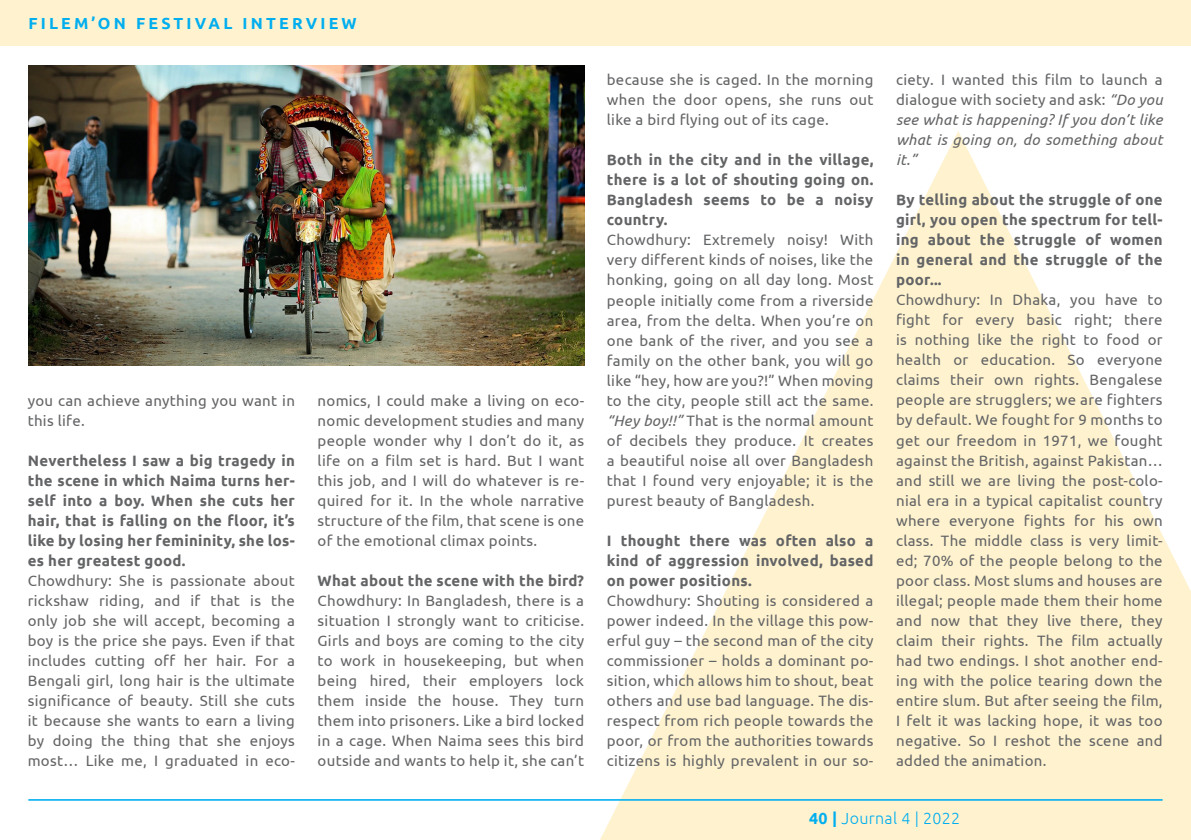
<style>
.page{position:relative;width:1191px;height:840px;background:#fff}
.page>*{position:absolute;margin:0;border:0;box-sizing:border-box;transform-origin:0 0}
.t1{font:700 16px "Ubuntu";letter-spacing:.2em;color:#00aeef}
.t2{font:300 16px "Ubuntu";letter-spacing:.02em;color:#00aeef}
.t3{font:15px/20px "Ubuntu";letter-spacing:.02em;color:#636466;text-align:justify}
.t4{font:700 15px/20px "Ubuntu";letter-spacing:.02em;color:#636466;text-align:justify}
.t5{font:italic 15px/20px "Ubuntu";letter-spacing:.02em;color:#636466;text-align:justify}
.s1{font-style:italic}
.s2{font-style:normal}
.s3{font-weight:700}
</style>
<div class="page">
<div style="left:0;top:0;width:1191px;height:45px;background:#fff3cf"></div>
<svg style="left:533px;top:131px;width:658px;height:708px;fill:#fff3cf"></svg>
<hr style="left:28px;top:798px;width:1134px;height:2px;background:#00aeef">
<img style="left:28px;top:65px;width:556px;height:300px">
<p class="t1" style="left:28px;top:14px;width:144px">Fil em’on Festi</p>
<p class="t1" style="left:195px;top:14px;width:27px">val</p>
<p class="t1" style="left:243px;top:14px;width:113px">Int er vi ew</p>
<p class="t3" style="left:28px;top:390px;width:269px">you can achieve anything you want in this life.</p>
<p class="t4" style="left:28px;top:450px;width:269px">N evertheless I saw a big tragedy in the scene in which Naima turns her&shy;self into a boy. When she cuts her hair, that is falling on the floor, it’s like by losing her femininity, she los&shy;es her greatest good.</p>
<p class="t3" style="left:28px;top:570px;width:269px">Chowdhury: She is passionate about rickshaw riding, and if that is the only job she will accept, becoming a boy is the price she pays. Even if that includes cutting off her hair. For a Bengali girl, long hair is the ultimate significance of beauty. Still she cuts it because she wants to earn a living by doing the thing that she enjoys most… Like me, I graduated in eco-</p>
<p class="t3" style="left:317px;top:389px;width:268px">nomics, I could make a living on eco&shy;nomic development studies and many people wonder why I don’t do it, as life on a film set is hard. But I want this job, and I will do whatever is re&shy;quired for it. In the whole narrative structure of the film, that scene is one of the emotional climax points.</p>
<p class="t4" style="left:317px;top:570px;width:268px">What about the scene with the bird?</p>
<p class="t3" style="left:317px;top:589px;width:268px">Chowdhury: In Bangladesh, there is a situation I strongly want to criticise.<br>Girls and boys are coming to the city to work in housekeeping, but when being hired, their employers lock them inside the house. They turn them into prisoners. Like a bird locked in a cage. When Naima sees this bird outside and wants to help it, she can’t</p>
<p class="t3" style="left:607px;top:69px;width:268px">because she is caged. In the morning when the door opens, she runs out like a bird flying out of its cage.</p>
<p class="t4" style="left:607px;top:150px;width:268px">Both in the city and in the village, there is a lot of shouting going on.<br>Bangladesh seems to be a noisy country.</p>
<p class="t3" style="left:607px;top:229px;width:268px">Chowdhury: Extremely noisy! With very different kinds of noises, like the honking, going on all day long. Most people initially come from a riverside area, from the delta. When you’re on one bank of the river, and you see a family on the other bank, you will go like “hey, how are you?!” When moving to the city, people still act the same. <span class="s1">“Hey boy!!”</span> That is the normal amount of decibels they produce. It creates a beautiful noise all over Bangladesh that I found very enjoyable; it is the purest beauty of Bangladesh.</p>
<p class="t4" style="left:607px;top:530px;width:268px">I thought there was often also a kind of aggression involved, based on power positions.</p>
<p class="t3" style="left:607px;top:589px;width:268px">Chowdhury: Shouting is considered a power indeed. In the village this pow&shy;erful guy – the second man of the city commissioner – holds a dominant po&shy;sition, which allows him to shout, beat others and use bad language. The dis&shy;respect from rich people towards the poor, or from the authorities towards citizens is highly prevalent in our so-</p>
<p class="t5" style="left:896px;top:69px;width:268px"><span class="s2">ciety. I wanted this film to launch a dialogue with society and ask:</span> “Do you see what is happening? If you don’t like what is going on, do something about it.”</p>
<p class="t4" style="left:896px;top:190px;width:268px">By telling about the struggle of one girl, you open the spectrum for tell&shy;ing about the struggle of women in general and the struggle of the poor...</p>
<p class="t3" style="left:896px;top:289px;width:268px">Chowdhury: In Dhaka, you have to fight for every basic right; there is nothing like the right to food or health or education. So everyone claims their own rights. Bengalese people are strugglers; we are fighters by default. We fought for 9 months to get our freedom in 1971, we fought against the British, against Pakistan… and still we are living the post-colo&shy;nial era in a typical capitalist country where everyone fights for his own class. The middle class is very limit&shy;ed; 70% of the people belong to the poor class. Most slums and houses are illegal; people made them their home and now that they live there, they claim their rights. The film actually had two endings. I shot another end&shy;ing with the police tearing down the entire slum. But after seeing the film, I felt it was lacking hope, it was too negative. So I reshot the scene and added the animation.</p>
<p class="t2" style="left:809px;top:807px;width:153px"><span class="s3">40 |</span> Journal 4 | 2022</p>
</div>
